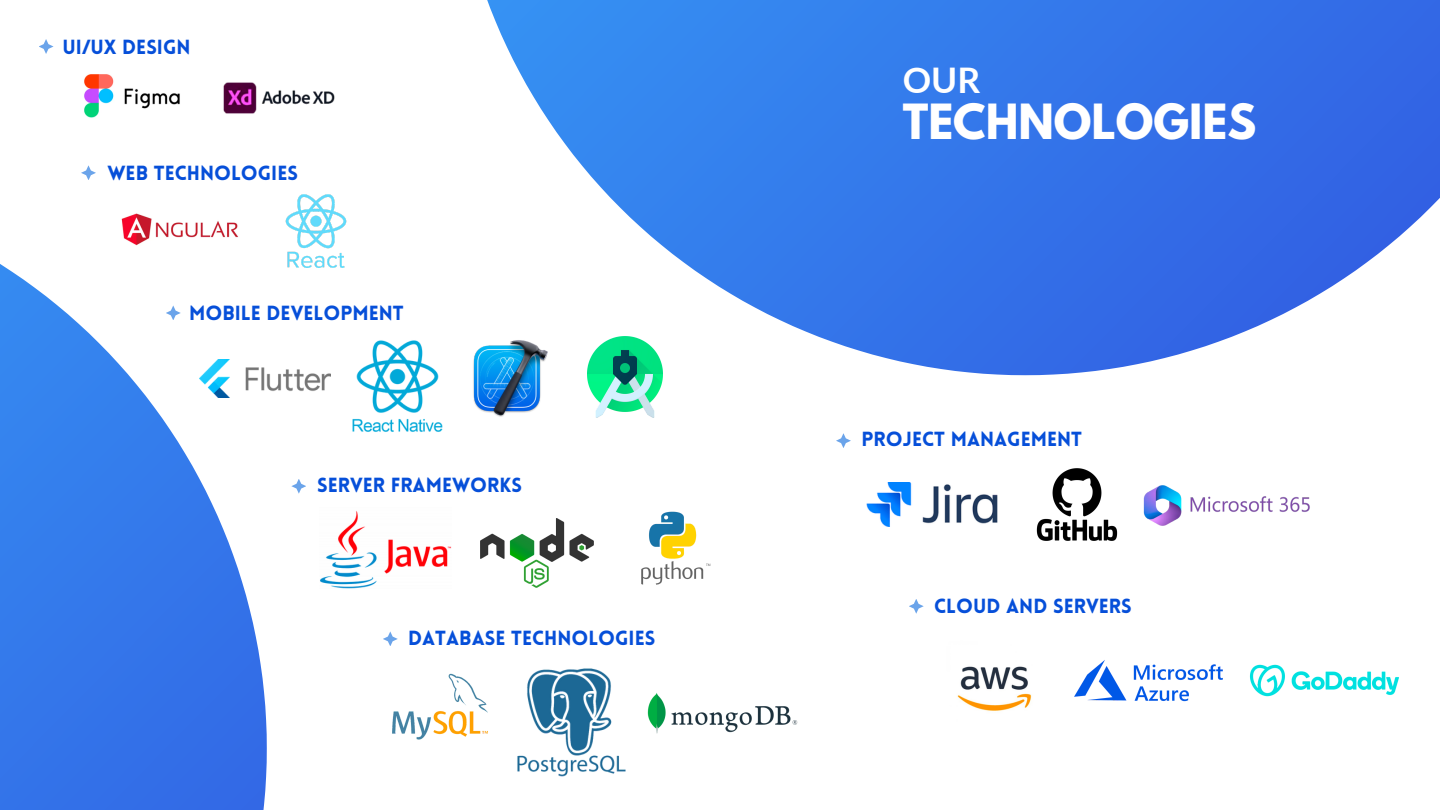
<style>
.page{position:relative;width:1440px;height:810px;background:#fff}
.page>*{position:absolute;margin:0;border:0;box-sizing:border-box;transform-origin:0 0}
.t1{font:700 43px "League Spartan";color:#fff}
.t2{font:700 35.3px "Lato";color:#fff}
.t3{font:900 20px "Lovelo";color:#064fd9}
</style>
<div class="page">
<svg style="left:0;top:264px;width:267px;height:546px;fill:#347bec"></svg>
<svg style="left:487px;top:0;width:953px;height:375px"></svg>
<svg style="left:39px;top:39px;width:15px;height:15px"></svg>
<svg style="left:81px;top:165px;width:15px;height:15px"></svg>
<svg style="left:291px;top:479px;width:15px;height:15px"></svg>
<svg style="left:383px;top:631px;width:15px;height:15px"></svg>
<svg style="left:836px;top:433px;width:15px;height:15px"></svg>
<svg style="left:909px;top:599px;width:15px;height:15px"></svg>
<img style="left:84px;top:74px;width:96px;height:44px">
<img style="left:223px;top:82px;width:112px;height:32px">
<img style="left:114px;top:213px;width:132px;height:66px">
<img style="left:285px;top:194px;width:62px;height:74px">
<img style="left:199px;top:359px;width:123px;height:38px">
<img style="left:322px;top:340px;width:121px;height:92px">
<img style="left:320px;top:511px;width:131px;height:78px">
<img style="left:473px;top:339px;width:74px;height:78px">
<img style="left:588px;top:337px;width:75px;height:81px">
<img style="left:481px;top:519px;width:112px;height:69px">
<svg style="left:166px;top:305px;width:15px;height:15px"></svg>
<img style="left:641px;top:512px;width:70px;height:73px">
<img style="left:392px;top:673px;width:96px;height:67px">
<img style="left:517px;top:668px;width:109px;height:109px">
<img style="left:648px;top:693px;width:150px;height:40px">
<img style="left:957px;top:666px;width:75px;height:45px">
<img style="left:1074px;top:660px;width:149px;height:42px">
<img style="left:1249px;top:664px;width:150px;height:33px">
<img style="left:867px;top:482px;width:131px;height:45px">
<img style="left:1036px;top:468px;width:82px;height:73px">
<img style="left:1143px;top:485px;width:167px;height:41px">
<p class="t3" style="left:63px;top:39px;width:129px">UI/UX DESIGN</p>
<p class="t3" style="left:107px;top:165px;width:192px">WEB TECHNOLOGIES</p>
<p class="t3" style="left:189px;top:305px;width:216px">MOBILE DEVELOPMENT</p>
<p class="t3" style="left:317px;top:477px;width:206px">SERVER FRAMEWORKS</p>
<p class="t3" style="left:408px;top:630px;width:249px">DATABASE TECHNOLOGIES</p>
<p class="t2" style="left:903px;top:58px;width:79px">OUR</p>
<p class="t1" style="left:903px;top:101px;width:355px">TECHNOLOGIES</p>
<p class="t3" style="left:861px;top:431px;width:222px">PROJECT MANAGEMENT</p>
<p class="t3" style="left:934px;top:598px;width:199px">CLOUD AND SERVERS</p>
</div>
